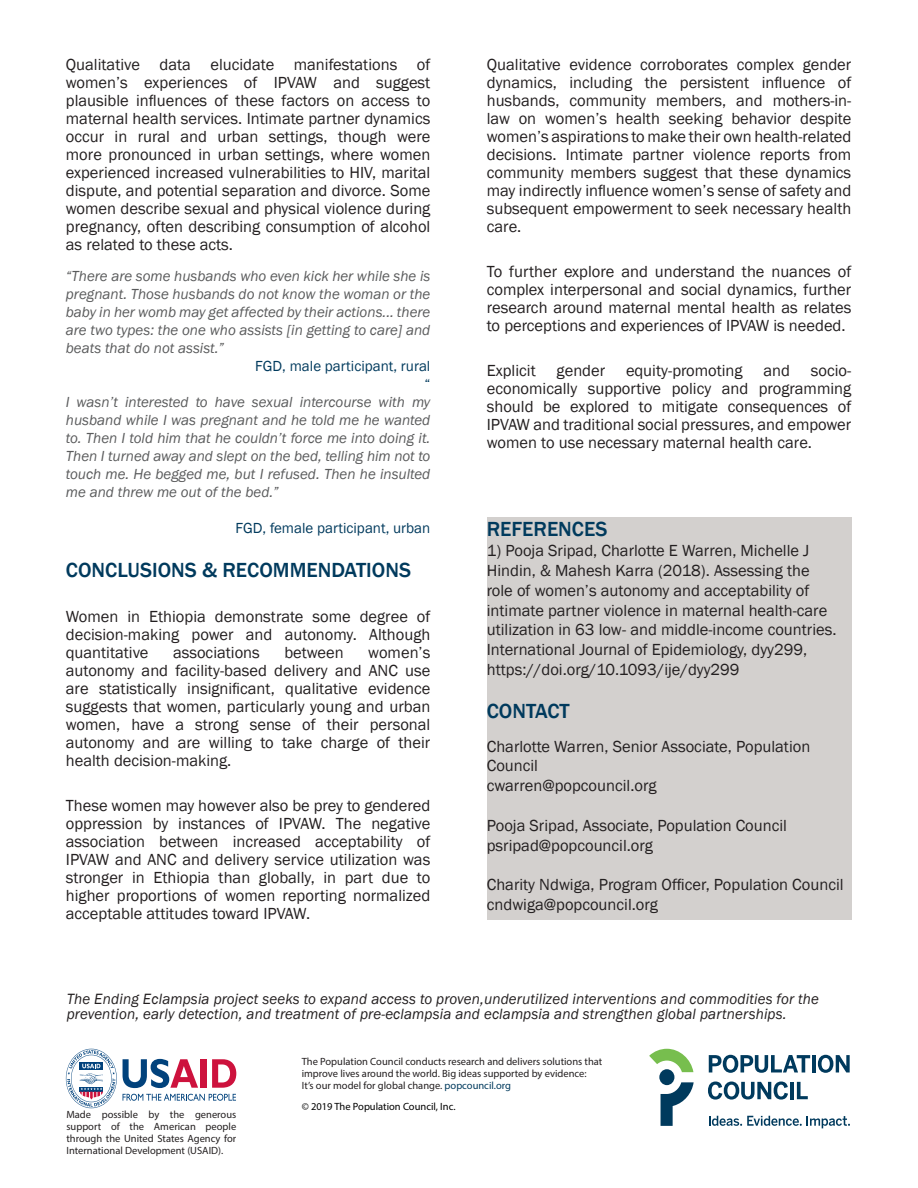
<style>
.page{position:relative;width:918px;height:1188px;background:#fff}
.page>*{position:absolute;margin:0;border:0;box-sizing:border-box;transform-origin:0 0}
.Reference{font:500 21px "Franklin Gothic";color:#003a5d}
.Body{font:16.5px/18px "Franklin Gothic";color:#231f20;text-align:justify}
.Reference-2{font:16.5px/19.8px "Franklin Gothic";color:#231f20}
.t1{font:italic 15.3px/15px "Franklin Gothic";letter-spacing:.01em;color:#231f20}
.quote{font:italic 15px/18px "Franklin Gothic";color:#5a5b5c;text-align:justify}
.Quote_reference{font:15px "Franklin Gothic";color:#003a5d}
.t2{font:10.5px/12px "Myriad Pro";color:#231f20;text-align:justify}
.t3{font:10.5px "Myriad Pro";color:#000}
.s1{color:#003a5d}
</style>
<div class="page">
<div style="left:487px;top:517px;width:364px;height:403px;background:#d3d0ce"></div>
<svg style="left:709px;top:1055px;width:101px;height:18px"></svg>
<hr style="left:812px;top:1055px;width:4px;height:17px;background:#003a5d">
<svg style="left:818px;top:1055px;width:32px;height:18px"></svg>
<svg style="left:708px;top:1082px;width:80px;height:18px"></svg>
<hr style="left:790px;top:1082px;width:4px;height:17px;background:#003a5d">
<svg style="left:797px;top:1082px;width:11px;height:17px"></svg>
<div style="left:659px;top:1069px;width:15px;height:16px;background:#003a5d;border-radius:50%"></div>
<svg style="left:661px;top:1082px;width:33px;height:44px"></svg>
<svg style="left:649px;top:1049px;width:44px;height:23px"></svg>
<svg style="left:709px;top:1116px;width:141px;height:12px"></svg>
<svg style="left:123px;top:1094px;width:113px;height:7px"></svg>
<svg style="left:123px;top:1059px;width:75px;height:29px"></svg>
<div style="left:201px;top:1059px;width:6px;height:29px;background:#cd123d"></div>
<svg style="left:212px;top:1059px;width:24px;height:29px"></svg>
<svg style="left:66px;top:1049px;width:51px;height:59px"></svg>
<p class="Body" style="left:66px;top:56px;width:366px">Qualitative data elucidate manifestations of women’s experiences of IPVAW and suggest plausible influences of these factors on access to maternal health services. Intimate partner dynamics occur in rural and urban settings, though were more pronounced in urban settings, where women experienced increased vulnerabilities to HIV, marital dispute, and potential separation and divorce. Some women describe sexual and physical violence during pregnancy, often describing consumption of alcohol as related to these acts.</p>
<p class="quote" style="left:66px;top:268px;width:366px">“There are some husbands who even kick her while she is pregnant. Those husbands do not know the woman or the baby in her womb may get affected by their actions... there are two types: the one who assists [in getting to care] and beats that do not assist.”</p>
<p class="Quote_reference" style="left:255px;top:357px;width:177px">FGD, male participant, rural</p>
<p class="Quote_reference" style="left:424px;top:375px;width:8px">“</p>
<p class="quote" style="left:66px;top:394px;width:366px">I wasn’t interested to have sexual intercourse with my husband while I was pregnant and he told me he wanted to. Then I told him that he couldn’t force me into doing it.<br>Then I turned away and slept on the bed, telling him not to touch me. He begged me, but I refused. Then he insulted me and threw me out of the bed.”</p>
<p class="Quote_reference" style="left:236px;top:519px;width:196px">FGD, female participant, urban</p>
<p class="Reference" style="left:66px;top:557px;width:347px">CONCLUSIONS &amp; RECOMMENDATIONS</p>
<p class="Body" style="left:66px;top:607px;width:366px">Women in Ethiopia demonstrate some degree of decision-making power and autonomy. Although quantitative</p>
<p class="Body" style="left:66px;top:643px;width:366px;text-indent:302px">women’s autonomy and facility-based delivery and ANC use are statistically insignificant, qualitative evidence suggests that women, particularly young and urban women, have a strong sense of their personal autonomy and are willing to take charge of their health decision-making.</p>
<p class="Body" style="left:66px;top:796px;width:366px">These women may however also be prey to gendered oppression by instances of IPVAW. The negative association between increased acceptability of IPVAW and ANC and delivery service utilization was stronger in Ethiopia than globally, in part due to higher proportions of women reporting normalized acceptable attitudes toward IPVAW.</p>
<p class="Body" style="left:173px;top:643px;width:88px">associations</p>
<p class="Body" style="left:284px;top:643px;width:61px">between</p>
<p class="Body" style="left:487px;top:56px;width:366px">Qualitative evidence corroborates complex gender dynamics, including the persistent influence of husbands, community members, and mothers-in&shy;law on women’s health seeking behavior despite women’s aspirations to make their own health-related decisions. Intimate partner violence reports from community members suggest that these dynamics may indirectly influence women’s sense of safety and subsequent empowerment to seek necessary health care.</p>
<p class="Body" style="left:487px;top:263px;width:366px">To further explore and understand the nuances of complex interpersonal and social dynamics, further research around maternal mental health as relates to perceptions and experiences of IPVAW is needed.</p>
<p class="Body" style="left:487px;top:362px;width:50px">Explicit</p>
<p class="Body" style="left:557px;top:362px;width:50px">gender</p>
<p class="Body" style="left:626px;top:362px;width:118px">equity-promoting</p>
<p class="Body" style="left:764px;top:362px;width:28px">and</p>
<p class="Body" style="left:487px;top:362px;width:366px;text-indent:324px">socio&shy;economically supportive policy and programming should be explored to mitigate consequences of IPVAW and traditional social pressures, and empower women to use necessary maternal health care.</p>
<p class="Reference" style="left:487px;top:516px;width:122px">REFERENCES</p>
<p class="Reference-2" style="left:487px;top:541px;width:351px">1) Pooja Sripad, Charlotte E Warren, Michelle J Hindin, &amp; Mahesh Karra (2018). Assessing the role of women’s autonomy and acceptability of intimate partner violence in maternal health-care utilization in 63 low- and middle-income countries.<br>International Journal of Epidemiology, dyy299, https://doi.org/10.1093/ije/dyy299</p>
<p class="Reference" style="left:487px;top:698px;width:84px">CONTACT</p>
<p class="Reference-2" style="left:487px;top:737px;width:325px">Charlotte Warren, Senior Associate, Population<br>Council</p>
<p class="Reference-2" style="left:487px;top:776px;width:171px">cwarren@popcouncil.org</p>
<p class="Reference-2" style="left:487px;top:816px;width:302px">Pooja Sripad, Associate, Population Council</p>
<p class="Reference-2" style="left:487px;top:836px;width:168px">psripad@popcouncil.org</p>
<p class="Reference-2" style="left:487px;top:875px;width:358px">Charity Ndwiga, Program Officer, Population Council</p>
<p class="Reference-2" style="left:487px;top:895px;width:173px">cndwiga@popcouncil.org</p>
<p class="t1" style="left:67px;top:991px;width:754px">The Ending Eclampsia project seeks to expand access to proven,underutilized interventions and commodities for the prevention, early detection, and treatment of pre-eclampsia and eclampsia and strengthen global partnerships.</p>
<p class="t2" style="left:66px;top:1108px;width:171px">Made possible by the generous support of the American people through the United States Agency for International Development (USAID).</p>
<p class="t2" style="left:302px;top:1055px;width:302px">The Population Council conducts research and delivers solutions that</p>
<p class="t2" style="left:302px;top:1067px;width:286px">improve lives around the world. Big ideas supported by evidence:</p>
<p class="t2" style="left:302px;top:1079px;width:211px">It’s our model for global change. <span class="s1">popcouncil.org</span></p>
<p class="t3" style="left:302px;top:1100px;width:155px">© 2019 The Population Council, Inc.</p>
</div>
